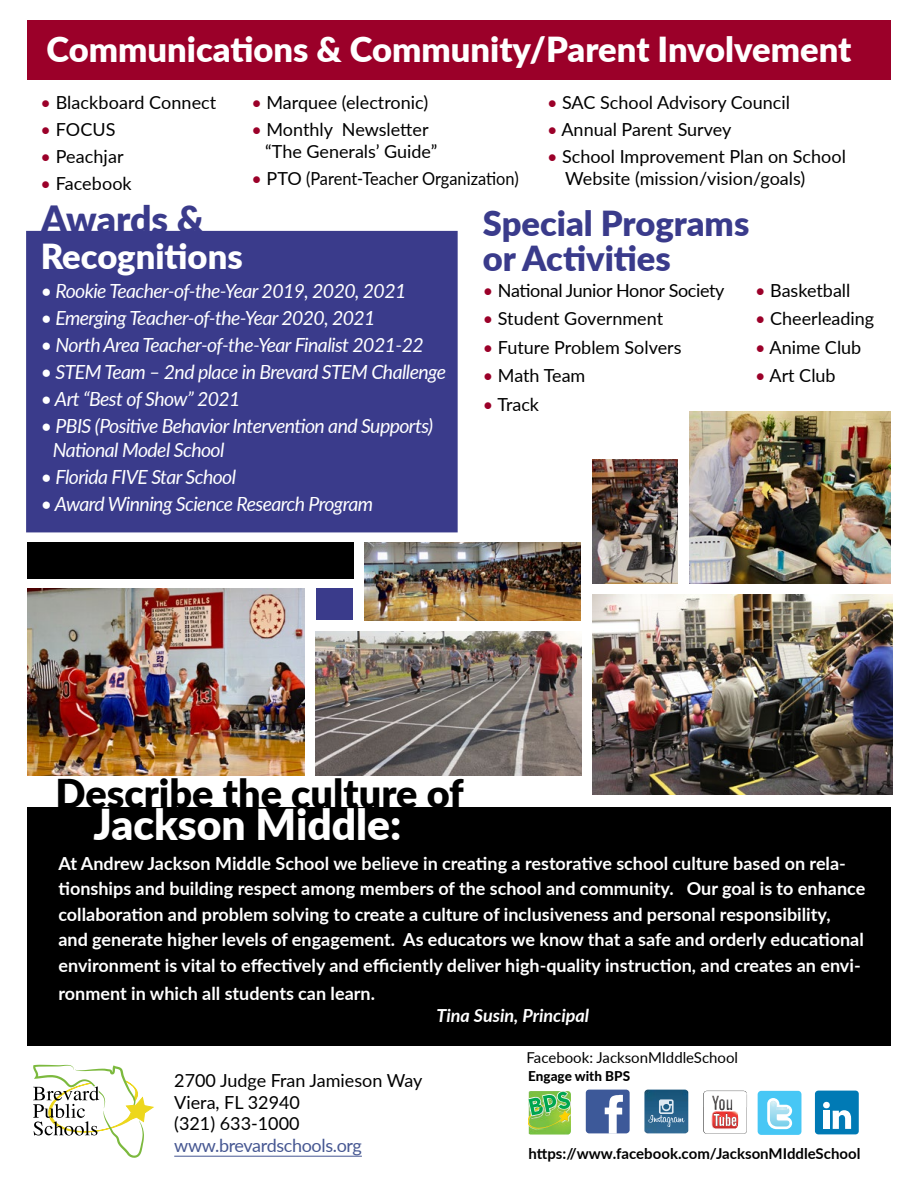
<style>
.page{position:relative;width:918px;height:1188px;background:#fff}
.page>*{position:absolute;margin:0;border:0;box-sizing:border-box;transform-origin:0 0}
.t1{font:900 42.6px "Lato";color:#fff}
.t2{font:900 39.75px "Lato";color:#000}
.t3{font:900 37.5px "Lato";letter-spacing:-.005em;color:#3a3b8b}
.t4{font:900 34.5px "Lato";color:#fff}
.t5{font:900 34.5px/34.5px "Lato";color:#3a3b8b}
.t6{font:italic 19.5px/24px "Lato";letter-spacing:-.03em;color:#fff}
.t7{font:700 18px/25.5px "Lato";color:#fff}
.t8{font:18px/21.6px "Lato";color:#000}
.t9{font:18px "Lato";letter-spacing:-.02em;color:#000}
.t10{font:18px "Lato";letter-spacing:-.02em;color:#465792}
.t11{font:italic 700 18px "Lato";color:#fff}
.t12{font:700 15px "Lato";color:#000}
.t13{font:15px "Lato";color:#000}
.t14{font:800 13.5px "Lato";color:#000}
.s1{color:#9b0029}
</style>
<div class="page">
<div style="left:26px;top:231px;width:432px;height:301px;background:#3a3b8b;border:2px solid #3a3b8b"></div>
<div style="left:27px;top:21px;width:864px;height:59px;background:#9b0029"></div>
<div style="left:27px;top:808px;width:864px;height:238px;background:#000"></div>
<div style="left:586px;top:1090px;width:44px;height:43px;background:#3d5999;border-radius:3px"></div>
<svg style="left:605px;top:1095px;width:18px;height:39px"></svg>
<img style="left:529px;top:1091px;width:42px;height:44px">
<img style="left:557px;top:1091px;width:14px;height:1px">
<svg style="left:529px;top:1092px;width:42px;height:38px;background:#7cc258"></svg>
<div style="left:758px;top:1091px;width:43px;height:44px;background:#47c7f5;border-radius:4px"></div>
<svg style="left:767px;top:1098px;width:25px;height:31px"></svg>
<div style="left:815px;top:1091px;width:44px;height:43px;background:#007ab5;border-radius:3px"></div>
<div style="left:823px;top:1102px;width:7px;height:6px;background:#fff;border-radius:50%"></div>
<div style="left:823px;top:1111px;width:7px;height:18px;background:#fff"></div>
<svg style="left:833px;top:1110px;width:18px;height:19px"></svg>
<svg style="left:703px;top:1091px;width:44px;height:43px"></svg>
<img style="left:644px;top:1090px;width:44px;height:43px">
<svg style="left:648px;top:1099px;width:37px;height:28px"></svg>
<svg style="left:33px;top:1065px;width:121px;height:93px"></svg>
<hr style="left:174px;top:1156px;width:188px;height:1px;background:#465792">
<div style="left:27px;top:543px;width:326px;height:36px;background:#000"></div>
<img style="left:27px;top:589px;width:278px;height:186px">
<img style="left:592px;top:594px;width:301px;height:200px">
<img style="left:689px;top:411px;width:202px;height:172px">
<img style="left:315px;top:632px;width:266px;height:143px">
<img style="left:364px;top:543px;width:217px;height:77px">
<img style="left:592px;top:459px;width:86px;height:124px">
<div style="left:316px;top:589px;width:37px;height:31px;background:#3a3b8b"></div>
<h3 class="t4" style="left:46px;top:24px;width:806px">Communications &amp; Community/Parent Involvement</h3>
<p class="t8" style="left:40px;top:91px;width:177px"><span class="s1">•</span> Blackboard Connect</p>
<p class="t8" style="left:40px;top:118px;width:77px"><span class="s1">•</span> FOCUS</p>
<p class="t8" style="left:40px;top:145px;width:85px"><span class="s1">•</span> Peachjar</p>
<p class="t8" style="left:40px;top:172px;width:93px"><span class="s1">•</span> Facebook</p>
<p class="t8" style="left:251px;top:91px;width:178px"><span class="s1">•</span> Marquee (electronic)</p>
<p class="t8" style="left:265px;top:118px;width:174px;text-indent:-14px"><span class="s1">•</span> Monthly Newsletter “The Generals’ Guide”</p>
<p class="t8" style="left:251px;top:167px;width:269px"><span class="s1">•</span> PTO (Parent-Teacher Organization)</p>
<p class="t8" style="left:547px;top:91px;width:245px"><span class="s1">•</span> SAC School Advisory Council</p>
<p class="t8" style="left:547px;top:118px;width:186px"><span class="s1">•</span> Annual Parent Survey</p>
<p class="t8" style="left:565px;top:145px;width:282px;text-indent:-18px"><span class="s1">•</span> School Improvement Plan on School<br>Website (mission/vision/goals)</p>
<h3 class="t3" style="left:41px;top:191px;width:165px">Awards &amp;</h3>
<h3 class="t4" style="left:41px;top:230px;width:203px">Recognitions</h3>
<p class="t6" style="left:41px;top:278px;width:367px">• Rookie Teacher-of-the-Year 2019, 2020, 2021</p>
<p class="t6" style="left:41px;top:305px;width:336px">• Emerging Teacher-of-the-Year 2020, 2021</p>
<p class="t6" style="left:41px;top:332px;width:384px">• North Area Teacher-of-the-Year Finalist 2021-22</p>
<p class="t6" style="left:41px;top:359px;width:407px">• STEM Team – 2nd place in Brevard STEM Challenge</p>
<p class="t6" style="left:41px;top:386px;width:201px">• Art “Best of Show” 2021</p>
<p class="t6" style="left:53px;top:413px;width:382px;text-indent:-12px">• PBIS (Positive Behavior Intervention and Supports)<br>National Model School</p>
<p class="t6" style="left:41px;top:464px;width:197px">• Florida FIVE Star School</p>
<p class="t6" style="left:41px;top:491px;width:334px">• Award Winning Science Research Program</p>
<h3 class="t5" style="left:483px;top:205px;width:268px">Special Programs or Activities</h3>
<p class="t9" style="left:483px;top:277px;width:243px"><span class="s1">•</span> National Junior Honor Society</p>
<p class="t8" style="left:483px;top:307px;width:182px"><span class="s1">•</span> Student Government</p>
<p class="t8" style="left:483px;top:336px;width:200px"><span class="s1">•</span> Future Problem Solvers</p>
<p class="t8" style="left:483px;top:364px;width:104px"><span class="s1">•</span> Math Team</p>
<p class="t8" style="left:483px;top:393px;width:58px"><span class="s1">•</span> Track</p>
<p class="t8" style="left:755px;top:279px;width:97px"><span class="s1">•</span> Basketball</p>
<p class="t8" style="left:755px;top:307px;width:121px"><span class="s1">•</span> Cheerleading</p>
<p class="t8" style="left:755px;top:336px;width:108px"><span class="s1">•</span> Anime Club</p>
<p class="t8" style="left:755px;top:364px;width:82px"><span class="s1">•</span> Art Club</p>
<h2 class="t2" style="left:56px;top:764px;width:410px">Describe the culture of</h2>
<h1 class="t1" style="left:94px;top:792px;width:309px">Jackson Middle:</h1>
<p class="t7" style="left:58px;top:850px;width:808px">At Andrew Jackson Middle School we believe in creating a restorative school culture based on rela&shy;tionships and building respect among members of the school and community. Our goal is to enhance collaboration and problem solving to create a culture of inclusiveness and personal responsibility,<br>and generate higher levels of engagement. As educators we know that a safe and orderly educational environment is vital to effectively and efficiently deliver high-quality instruction, and creates an envi-</p>
<p class="t7" style="left:58px;top:980px;width:318px">ronment in which all students can learn.</p>
<p class="t11" style="left:436px;top:1002px;width:154px">Tina Susin, Principal</p>
<p class="t8" style="left:174px;top:1069px;width:250px">2700 Judge Fran Jamieson Way<br>Viera, FL 32940<br>(321) 633-1000</p>
<p class="t10" style="left:174px;top:1133px;width:189px">www.brevardschools.org</p>
<p class="t13" style="left:527px;top:1046px;width:213px">Facebook: JacksonMIddleSchool</p>
<p class="t14" style="left:528px;top:1066px;width:103px">Engage with BPS</p>
<p class="t12" style="left:529px;top:1142px;width:333px">https://www.facebook.com/JacksonMIddleSchool</p>
</div>
